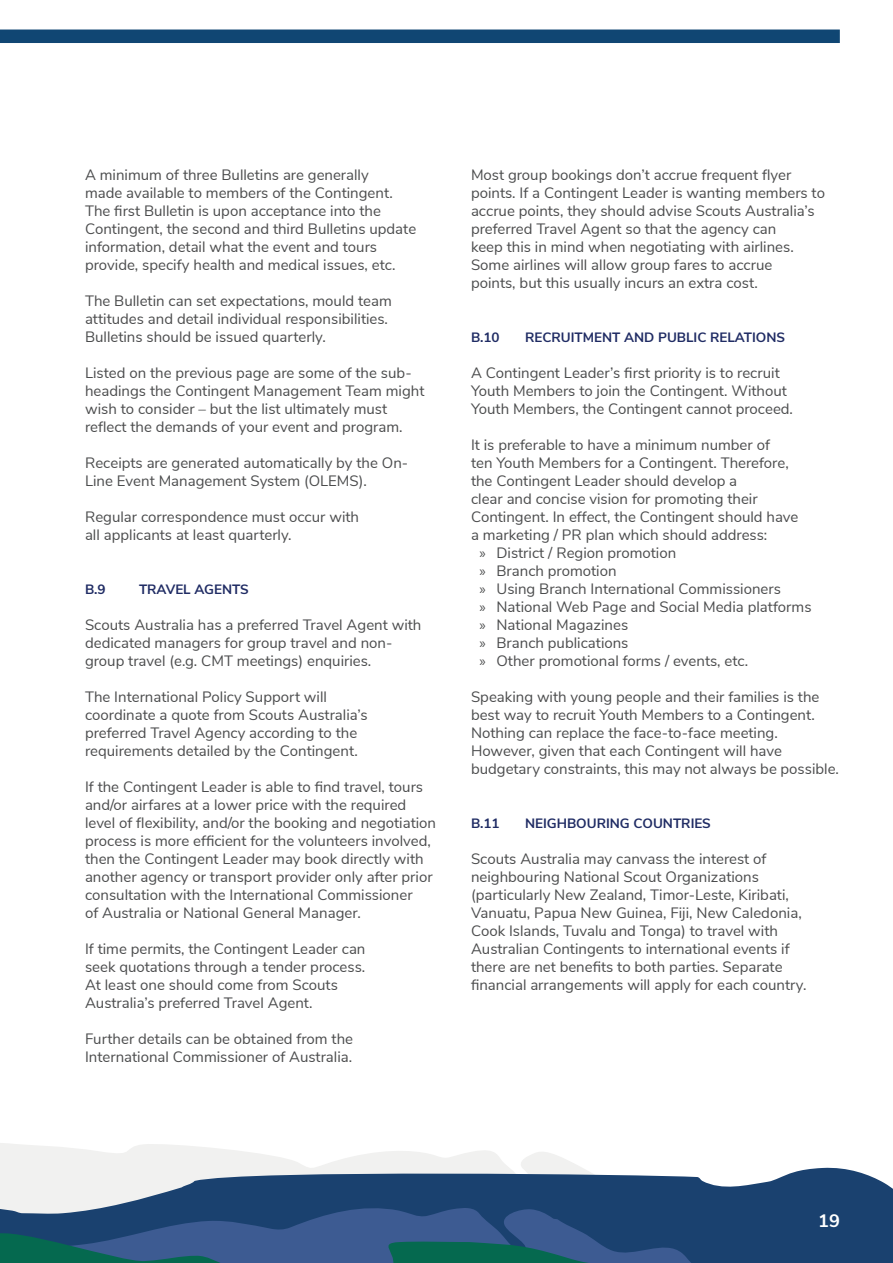
<style>
.page{position:relative;width:893px;height:1263px;background:#fff}
.page>*{position:absolute;margin:0;border:0;box-sizing:border-box;transform-origin:0 0}
.t1{font:700 18px "Nunito Sans";color:#fff}
._3_0_Body_Copy{font:15px/18px "Nunito Sans";color:#4b4c4d}
._2_0_Body_Header{font:700 13.5px "Nunito Sans";color:#202c64}
.s1{font-family:"Myriad Pro"}
</style>
<div class="page">
<div style="left:0;top:30px;width:840px;height:13px;background:#104673"></div>
<svg style="left:0;top:1143px;width:832px;height:25px"></svg>
<svg style="left:0;top:1168px;width:893px;height:35px;fill:#1a416f"></svg>
<svg style="left:0;top:1203px;width:893px;height:22px;fill:#1a416f"></svg>
<svg style="left:0;top:1225px;width:893px;height:38px"></svg>
<p class="_3_0_Body_Copy" style="left:85px;top:164px;width:333px">A minimum of three Bulletins are generally<br>made available to members of the Contingent.<br>The first Bulletin is upon acceptance into the Contingent, the second and third Bulletins update information, detail what the event and tours provide, specify health and medical issues, etc.</p>
<p class="_3_0_Body_Copy" style="left:85px;top:290px;width:308px">The Bulletin can set expectations, mould team attitudes and detail individual responsibilities.<br>Bulletins should be issued quarterly.</p>
<p class="_3_0_Body_Copy" style="left:85px;top:362px;width:341px">Listed on the previous page are some of the sub&shy;headings the Contingent Management Team might wish to consider – but the list ultimately must reflect the demands of your event and program.</p>
<p class="_3_0_Body_Copy" style="left:85px;top:452px;width:325px">Receipts are generated automatically by the On-<br>Line Event Management System (OLEMS).</p>
<p class="_3_0_Body_Copy" style="left:85px;top:506px;width:276px">Regular correspondence must occur with all applicants at least quarterly.</p>
<p class="_2_0_Body_Header" style="left:85px;top:579px;width:22px">B.9</p>
<p class="_2_0_Body_Header" style="left:139px;top:579px;width:111px">TRAVEL AGENTS</p>
<p class="_3_0_Body_Copy" style="left:85px;top:614px;width:338px">Scouts Australia has a preferred Travel Agent with dedicated managers for group travel and non&shy;group travel (e.g. CMT meetings) enquiries.</p>
<p class="_3_0_Body_Copy" style="left:85px;top:686px;width:284px">The International Policy Support will coordinate a quote from Scouts Australia’s preferred Travel Agency according to the requirements detailed by the Contingent.</p>
<p class="_3_0_Body_Copy" style="left:85px;top:776px;width:353px">If the Contingent Leader is able to find travel, tours and/or airfares at a lower price with the required level of flexibility, and/or the booking and negotiation process is more efficient for the volunteers involved, then the Contingent Leader may book directly with another agency or transport provider only after prior consultation with the International Commissioner<br>of Australia or National General Manager.</p>
<p class="_3_0_Body_Copy" style="left:85px;top:938px;width:282px">If time permits, the Contingent Leader can seek quotations through a tender process.<br>At least one should come from Scouts Australia’s preferred Travel Agent.</p>
<p class="_3_0_Body_Copy" style="left:85px;top:1028px;width:270px">Further details can be obtained from the<br>International Commissioner of Australia.</p>
<p class="_3_0_Body_Copy" style="left:471px;top:164px;width:355px">Most group bookings don’t accrue frequent flyer points. If a Contingent Leader is wanting members to accrue points, they should advise Scouts Australia’s preferred Travel Agent so that the agency can<br>keep this in mind when negotiating with airlines.<br>Some airlines will allow group fares to accrue<br>points, but this usually incurs an extra cost.</p>
<p class="_2_0_Body_Header" style="left:471px;top:327px;width:30px">B.10</p>
<p class="_2_0_Body_Header" style="left:525px;top:327px;width:262px">RECRUITMENT AND PUBLIC RELATIONS</p>
<p class="_3_0_Body_Copy" style="left:471px;top:362px;width:324px">A Contingent Leader’s first priority is to recruit<br>Youth Members to join the Contingent. Without<br>Youth Members, the Contingent cannot proceed.</p>
<p class="_3_0_Body_Copy" style="left:471px;top:434px;width:329px">It is preferable to have a minimum number of<br>ten Youth Members for a Contingent. Therefore, the Contingent Leader should develop a<br>clear and concise vision for promoting their Contingent. In effect, the Contingent should have a marketing / PR plan which should address:</p>
<p class="_3_0_Body_Copy" style="left:479px;top:542px;width:198px"><span class="s1">»</span> District / Region promotion</p>
<p class="_3_0_Body_Copy" style="left:479px;top:560px;width:139px"><span class="s1">»</span> Branch promotion</p>
<p class="_3_0_Body_Copy" style="left:479px;top:578px;width:303px"><span class="s1">»</span> Using Branch International Commissioners</p>
<p class="_3_0_Body_Copy" style="left:479px;top:596px;width:334px"><span class="s1">»</span> National Web Page and Social Media platforms</p>
<p class="_3_0_Body_Copy" style="left:479px;top:614px;width:150px"><span class="s1">»</span> National Magazines</p>
<p class="_3_0_Body_Copy" style="left:479px;top:632px;width:150px"><span class="s1">»</span> Branch publications</p>
<p class="_3_0_Body_Copy" style="left:479px;top:650px;width:270px"><span class="s1">»</span> Other promotional forms / events, etc.</p>
<p class="_3_0_Body_Copy" style="left:471px;top:686px;width:369px">Speaking with young people and their families is the best way to recruit Youth Members to a Contingent.<br>Nothing can replace the face-to-face meeting.<br>However, given that each Contingent will have budgetary constraints, this may not always be possible.</p>
<p class="_2_0_Body_Header" style="left:471px;top:813px;width:30px">B.11</p>
<p class="_2_0_Body_Header" style="left:525px;top:813px;width:187px">NEIGHBOURING COUNTRIES</p>
<p class="_3_0_Body_Copy" style="left:471px;top:848px;width:337px">Scouts Australia may canvass the interest of neighbouring National Scout Organizations (particularly New Zealand, Timor-Leste, Kiribati, Vanuatu, Papua New Guinea, Fiji, New Caledonia, Cook Islands, Tuvalu and Tonga) to travel with Australian Contingents to international events if there are net benefits to both parties. Separate financial arrangements will apply for each country.</p>
<p class="t1" style="left:818px;top:1208px;width:23px">19</p>
</div>
